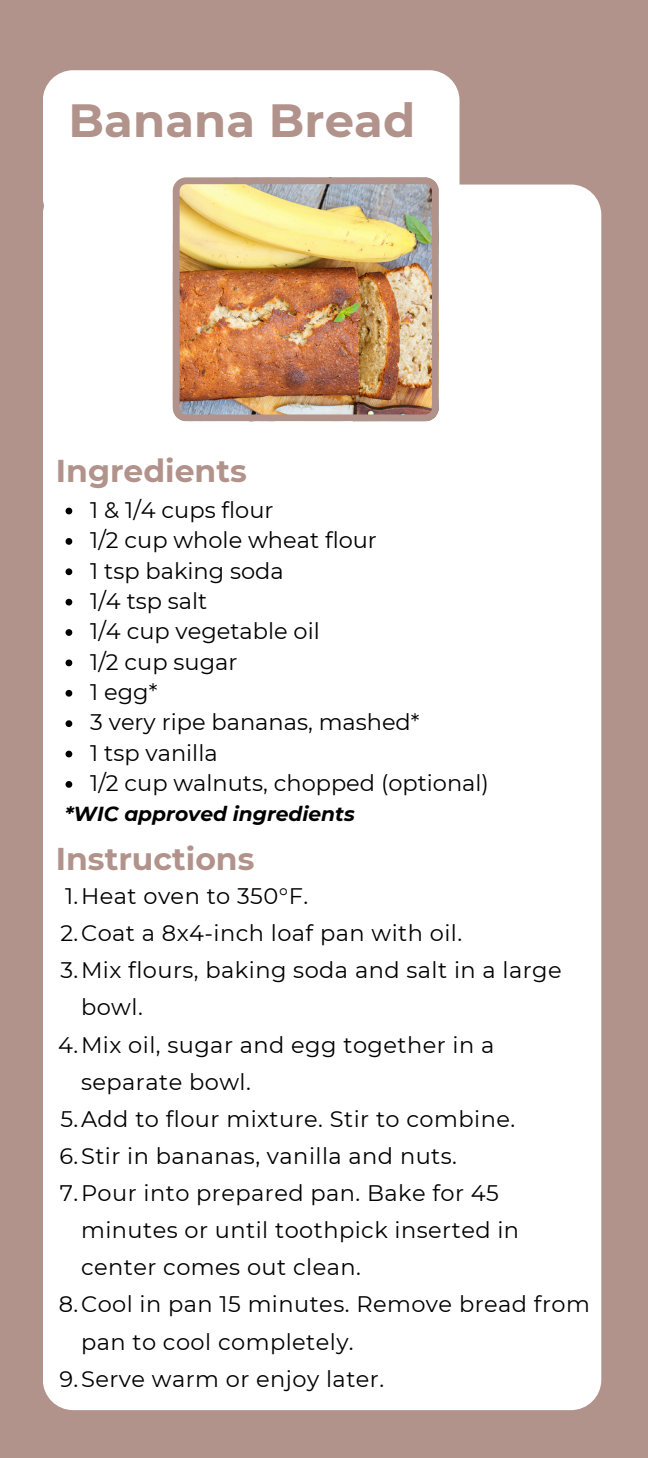
<style>
.page{position:relative;width:648px;height:1458px;background:#b1938b}
.page>*{position:absolute;margin:0;border:0;box-sizing:border-box;transform-origin:0 0}
.t1{font:700 46.57px "Montserrat";letter-spacing:.005em;color:#b1938b}
.t2{font:700 31.5px "Montserrat";color:#b1938b}
.t3{font:22.5px/37.1px "Montserrat";letter-spacing:.02em;color:#000}
.t4{font:22.5px "Montserrat";color:#000}
.t5{font:italic 700 20.25px "Montserrat";color:#000}
</style>
<div class="page">
<div style="left:43px;top:70px;width:417px;height:157px;background:#fff;border-radius:30px"></div>
<div style="left:43px;top:185px;width:558px;height:1225px;background:#fff;border-radius:30px"></div>
<img style="left:173px;top:177px;width:266px;height:243px">
<svg style="left:66px;top:508px;width:6px;height:6px"></svg>
<svg style="left:66px;top:538px;width:6px;height:7px"></svg>
<svg style="left:66px;top:568px;width:6px;height:7px"></svg>
<svg style="left:66px;top:599px;width:6px;height:7px"></svg>
<svg style="left:66px;top:629px;width:6px;height:7px"></svg>
<svg style="left:66px;top:660px;width:6px;height:6px"></svg>
<svg style="left:66px;top:690px;width:6px;height:7px"></svg>
<svg style="left:66px;top:720px;width:6px;height:7px"></svg>
<svg style="left:66px;top:751px;width:6px;height:6px"></svg>
<svg style="left:66px;top:781px;width:6px;height:7px"></svg>
<p class="t1" style="left:68px;top:92px;width:348px">Banana Bread</p>
<p class="t2" style="left:56px;top:452px;width:192px">Ingredients</p>
<h2 class="t4" style="left:90px;top:496px;width:185px">1 &amp; 1/4 cups flour</h2>
<p class="t4" style="left:90px;top:526px;width:288px">1/2 cup whole wheat flour</p>
<p class="t4" style="left:90px;top:557px;width:195px">1 tsp baking soda</p>
<p class="t3" style="left:90px;top:582px;width:119px">1/4 tsp salt</p>
<p class="t4" style="left:90px;top:618px;width:231px">1/4 cup vegetable oil</p>
<p class="t4" style="left:90px;top:648px;width:149px">1/2 cup sugar</p>
<p class="t3" style="left:90px;top:673px;width:69px">1 egg*</p>
<p class="t4" style="left:90px;top:709px;width:331px">3 very ripe bananas, mashed*</p>
<p class="t4" style="left:90px;top:739px;width:129px">1 tsp vanilla</p>
<p class="t4" style="left:90px;top:769px;width:400px">1/2 cup walnuts, chopped (optional)</p>
<p class="t5" style="left:65px;top:801px;width:292px">*WIC approved ingredients</p>
<h2 class="t2" style="left:56px;top:839px;width:200px">Instructions</h2>
<p class="t3" style="left:65px;top:877px;width:245px">1.Heat oven to 350°F.</p>
<p class="t3" style="left:60px;top:915px;width:403px">2.Coat a 8x4-inch loaf pan with oil.</p>
<p class="t3" style="left:81px;top:952px;width:482px;text-indent:-21px">3.Mix flours, baking soda and salt in a large bowl.</p>
<p class="t3" style="left:81px;top:1026px;width:415px;text-indent:-23px">4.Mix oil, sugar and egg together in a separate bowl.</p>
<p class="t3" style="left:60px;top:1100px;width:456px">5.Add to flour mixture. Stir to combine.</p>
<p class="t3" style="left:59px;top:1137px;width:399px">6.Stir in bananas, vanilla and nuts.</p>
<p class="t3" style="left:81px;top:1174px;width:440px;text-indent:-21px">7.Pour into prepared pan. Bake for 45 minutes or until toothpick inserted in center comes out clean.</p>
<p class="t3" style="left:81px;top:1286px;width:510px;text-indent:-22px">8.Cool in pan 15 minutes. Remove bread from pan to cool completely.</p>
<p class="t3" style="left:59px;top:1360px;width:326px">9.Serve warm or enjoy later.</p>
</div>
